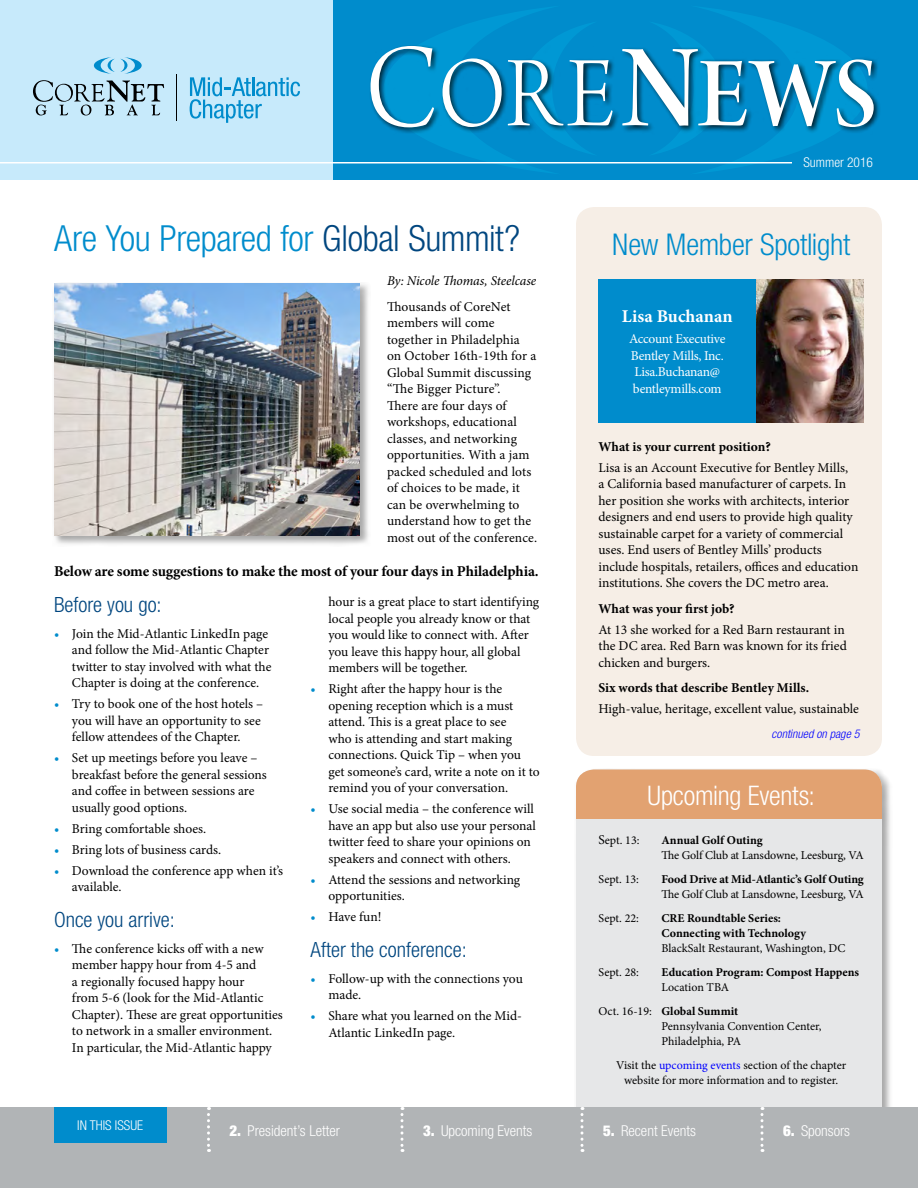
<style>
.page{position:relative;width:918px;height:1188px;background:#fff}
.page>*{position:absolute;margin:0;border:0;box-sizing:border-box;transform-origin:0 0}
.t1{font:105.6px "Arno Pro Light Display";color:#fff;scale:.91 1}
.t2{font:300 condensed 36px "Helvetica Neue LT Std";letter-spacing:-.01em;color:#008ccc}
.t3{font:300 condensed 30px "Helvetica Neue LT Std";letter-spacing:-.01em;color:#008ccc}
.t4{font:300 condensed 27px "Helvetica Neue LT Std";letter-spacing:-.01em;color:#fff}
.t5{font:300 condensed 21px "Helvetica Neue LT Std";color:#00467f}
.t6{font:700 18px "Minion Pro";color:#fff}
.t7{font:700 15px "Minion Pro";letter-spacing:-.01em;color:#000}
.t8{font:300 condensed 15px "Helvetica Neue LT Std";color:#fff}
.t9{font:13.5px/16.5px "Minion Pro";color:#000}
.t10{font:700 13.5px "Minion Pro";color:#000}
.t11{font:13.5px/16.5px "Minion Pro";letter-spacing:-.02em;color:#fff}
.t12{font:italic 13.5px "Minion Pro";letter-spacing:-.005em;color:#000}
.t13{font:300 condensed 13.5px "Helvetica Neue LT Std";color:#fff}
.t14{font:12px/15px "Minion Pro";letter-spacing:-.005em;color:#000}
.t15{font:700 12px/15px "Minion Pro";letter-spacing:-.005em;color:#000}
.t16{font:italic 300 condensed 12px "Helvetica Neue LT Std";letter-spacing:.005em;color:#00f}
.s1{font-size:125.4px}
.s2{font-family:"Arno Pro Smbd Display";font-size:125.4px}
.s3{font-family:"Arno Pro Smbd Display"}
.s4{color:#00467f}
.s5{color:#008ccc}
.s6{font-size:13.5px}
.s7{font-weight:700}
.s8{color:#00f}
.s9{font-weight:900}
</style>
<div class="page">
<div style="left:0;top:0;width:918px;height:180px;background:#c7eafb"></div>
<div style="left:333px;top:0;width:585px;height:180px;background:#008ccc"></div>
<div style="left:574px;top:768px;width:319px;height:420px;background:#000;opacity:.35"></div>
<div style="left:576px;top:819px;width:306px;height:288px;background:#e6e7e8"></div>
<div style="left:576px;top:770px;width:306px;height:49px;background:#e2a271"></div>
<svg style="left:94px;top:57px;width:48px;height:17px"></svg>
<svg style="left:33px;top:80px;width:131px;height:35px"></svg>
<hr style="left:176px;top:75px;width:1px;height:46px;background:#000">
<svg style="left:190px;top:77px;width:110px;height:46px"></svg>
<svg style="left:419px;top:7px;width:173px;height:166px"></svg>
<svg style="left:654px;top:7px;width:178px;height:166px"></svg>
<div style="left:0;top:1107px;width:918px;height:81px;background:#b1b4b6"></div>
<div style="left:369px;top:45px;width:512px;height:90px;background:#000;opacity:.75"></div>
<hr style="left:0;top:162px;width:792px;height:2px;background:#fff">
<div style="left:54px;top:1107px;width:112px;height:36px;background:#008ccc"></div>
<svg style="left:207px;top:1107px;width:3px;height:45px"></svg>
<svg style="left:580px;top:1107px;width:4px;height:45px"></svg>
<svg style="left:760px;top:1107px;width:4px;height:45px"></svg>
<svg style="left:400px;top:1107px;width:4px;height:45px"></svg>
<div style="left:576px;top:207px;width:306px;height:549px;background:#f6eee6;border-radius:18px"></div>
<div style="left:598px;top:279px;width:266px;height:144px;background:#008ccc"></div>
<img style="left:756px;top:279px;width:108px;height:144px">
<div style="left:52px;top:282px;width:319px;height:265px;background:#000;opacity:.35"></div>
<img style="left:54px;top:284px;width:306px;height:252px">
<h1 class="t1" style="left:365px;top:36px;width:564px"><span class="s1">C</span>ORE<span class="s2">N</span><span class="s3">EWS</span></h1>
<p class="t13" style="left:803px;top:154px;width:71px">Summer 2016</p>
<h2 class="t2" style="left:54px;top:217px;width:468px">Are You Prepared for <span class="s4">Global Summit?</span></h2>
<p class="t12" style="left:387px;top:272px;width:151px">By: Nicole Thomas, Steelcase</p>
<p class="t9" style="left:387px;top:298px;width:152px">Thousands of CoreNet members will come together in Philadelphia on October 16th-19th for a<br>Global Summit discussing “The Bigger Picture”.<br>There are four days of workshops, educational classes, and networking opportunities. With a jam packed scheduled and lots of choices to be made, it can be overwhelming to understand how to get the most out of the conference.</p>
<p class="t7" style="left:54px;top:561px;width:486px">Below are some suggestions to make the most of your four days in Philadelphia.</p>
<h3 class="t5" style="left:54px;top:593px;width:109px">Before you go:</h3>
<p class="t9" style="left:72px;top:625px;width:201px;text-indent:-18px"><span class="s5">•</span> Join the Mid-Atlantic LinkedIn page and follow the Mid-Atlantic Chapter twitter to stay involved with what the Chapter is doing at the conference.</p>
<p class="t9" style="left:72px;top:696px;width:193px;text-indent:-18px"><span class="s5">•</span> Try to book one of the host hotels – you will have an opportunity to see fellow attendees of the Chapter.</p>
<p class="t9" style="left:72px;top:750px;width:196px;text-indent:-18px"><span class="s5">•</span> Set up meetings before you leave – breakfast before the general sessions and coffee in between sessions are usually good options.</p>
<p class="t9" style="left:54px;top:820px;width:154px"><span class="s5">•</span> Bring comfortable shoes.</p>
<p class="t9" style="left:54px;top:841px;width:169px"><span class="s5">•</span> Bring lots of business cards.</p>
<p class="t9" style="left:72px;top:862px;width:213px;text-indent:-18px"><span class="s5">•</span> Download the conference app when it’s available.</p>
<h3 class="t5" style="left:54px;top:908px;width:122px">Once you arrive:</h3>
<p class="t9" style="left:72px;top:940px;width:212px;text-indent:-18px"><span class="s5">•</span> The conference kicks off with a new member happy hour from 4-5 and<br>a regionally focused happy hour<br>from 5-6 (look for the Mid-Atlantic Chapter). These are great opportunities to network in a smaller environment.<br>In particular, the Mid-Atlantic happy</p>
<p class="t9" style="left:328px;top:594px;width:212px">hour is a great place to start identifying local people you already know or that you would like to connect with. After you leave this happy hour, all global members will be together.</p>
<p class="t9" style="left:328px;top:681px;width:213px;text-indent:-18px"><span class="s5">•</span> Right after the happy hour is the opening reception which is a must attend. This is a great place to see<br>who is attending and start making connections. Quick Tip – when you get someone’s card, write a note on it to remind you of your conversation.</p>
<p class="t9" style="left:328px;top:801px;width:209px;text-indent:-18px"><span class="s5">•</span> Use social media – the conference will have an app but also use your personal twitter feed to share your opinions on speakers and connect with others.</p>
<p class="t9" style="left:328px;top:871px;width:193px;text-indent:-18px"><span class="s5">•</span> Attend the sessions and networking opportunities.</p>
<p class="t9" style="left:310px;top:909px;width:72px"><span class="s5">•</span> Have fun!</p>
<h3 class="t5" style="left:310px;top:938px;width:158px">After the conference:</h3>
<p class="t9" style="left:328px;top:970px;width:196px;text-indent:-18px"><span class="s5">•</span> Follow-up with the connections you made.</p>
<p class="t9" style="left:328px;top:1008px;width:195px;text-indent:-18px"><span class="s5">•</span> Share what you learned on the Mid-<br>Atlantic LinkedIn page.</p>
<h3 class="t3" style="left:612px;top:228px;width:240px">New Member Spotlight</h3>
<h3 class="t6" style="left:622px;top:304px;width:112px">Lisa Buchanan</h3>
<p class="t11" style="left:629px;top:331px;width:98px">Account Executive<br>Bentley Mills, Inc.<br>Lisa.Buchanan@ bentleymills.com</p>
<p class="t10" style="left:598px;top:437px;width:174px">What is your current position?</p>
<p class="t9" style="left:598px;top:459px;width:261px">Lisa is an Account Executive for Bentley Mills,<br>a California based manufacturer of carpets. In her position she works with architects, interior designers and end users to provide high quality sustainable carpet for a variety of commercial uses. End users of Bentley Mills’ products include hospitals, retailers, offices and education institutions. She covers the DC metro area.</p>
<p class="t10" style="left:598px;top:599px;width:138px">What was your first job?</p>
<p class="t9" style="left:598px;top:621px;width:250px">At 13 she worked for a Red Barn restaurant in the DC area. Red Barn was known for its fried chicken and burgers.</p>
<p class="t10" style="left:598px;top:678px;width:212px">Six words that describe Bentley Mills.</p>
<p class="t9" style="left:598px;top:701px;width:262px">High-value, heritage, excellent value, sustainable</p>
<p class="t16" style="left:772px;top:726px;width:89px">continued on page 5</p>
<h3 class="t4" style="left:647px;top:780px;width:169px">Upcoming Events:</h3>
<p class="t14" style="left:598px;top:833px;width:43px"><span class="s6">S</span>ept. 13:</p>
<p class="t15" style="left:662px;top:833px;width:103px">Annual Golf Outing</p>
<p class="t14" style="left:662px;top:848px;width:204px">The Golf Club at Lansdowne, Leesburg, VA</p>
<p class="t14" style="left:599px;top:872px;width:42px">Sept. 13:</p>
<p class="t15" style="left:662px;top:872px;width:204px">Food Drive at Mid-Atlantic’s Golf Outing</p>
<p class="t14" style="left:662px;top:887px;width:204px">The Golf Club at Lansdowne, Leesburg, VA</p>
<p class="t14" style="left:599px;top:911px;width:42px">Sept. 22:</p>
<p class="t15" style="left:662px;top:911px;width:146px">CRE Roundtable Series:<br>Connecting with Technology</p>
<p class="t14" style="left:662px;top:941px;width:186px">BlackSalt Restaurant, Washington, DC</p>
<p class="t14" style="left:599px;top:965px;width:42px">Sept. 28:</p>
<p class="t15" style="left:662px;top:965px;width:199px">Education Program: Compost Happens</p>
<p class="t14" style="left:599px;top:976px;width:141px;line-height:24px;text-indent:63px">Location TBA<br>Oct. 16-19: <span class="s7">Global Summit</span></p>
<p class="t14" style="left:662px;top:1019px;width:162px">Pennsylvania Convention Center,<br>Philadelphia, PA</p>
<p class="t14" style="left:616px;top:1058px;width:232px;text-align:center">Visit the <span class="s8">upcoming events</span> section of the chapter website for more information and to register.</p>
<p class="t13" style="left:77px;top:1117px;width:67px">IN THIS ISSUE</p>
<p class="t8" style="left:230px;top:1122px;width:112px"><span class="s9">2.</span> President’s Letter</p>
<p class="t8" style="left:423px;top:1122px;width:111px"><span class="s9">3.</span> Upcoming Events</p>
<p class="t8" style="left:603px;top:1122px;width:94px"><span class="s9">5.</span> Recent Events</p>
<p class="t8" style="left:783px;top:1122px;width:69px"><span class="s9">6.</span> Sponsors</p>
</div>
